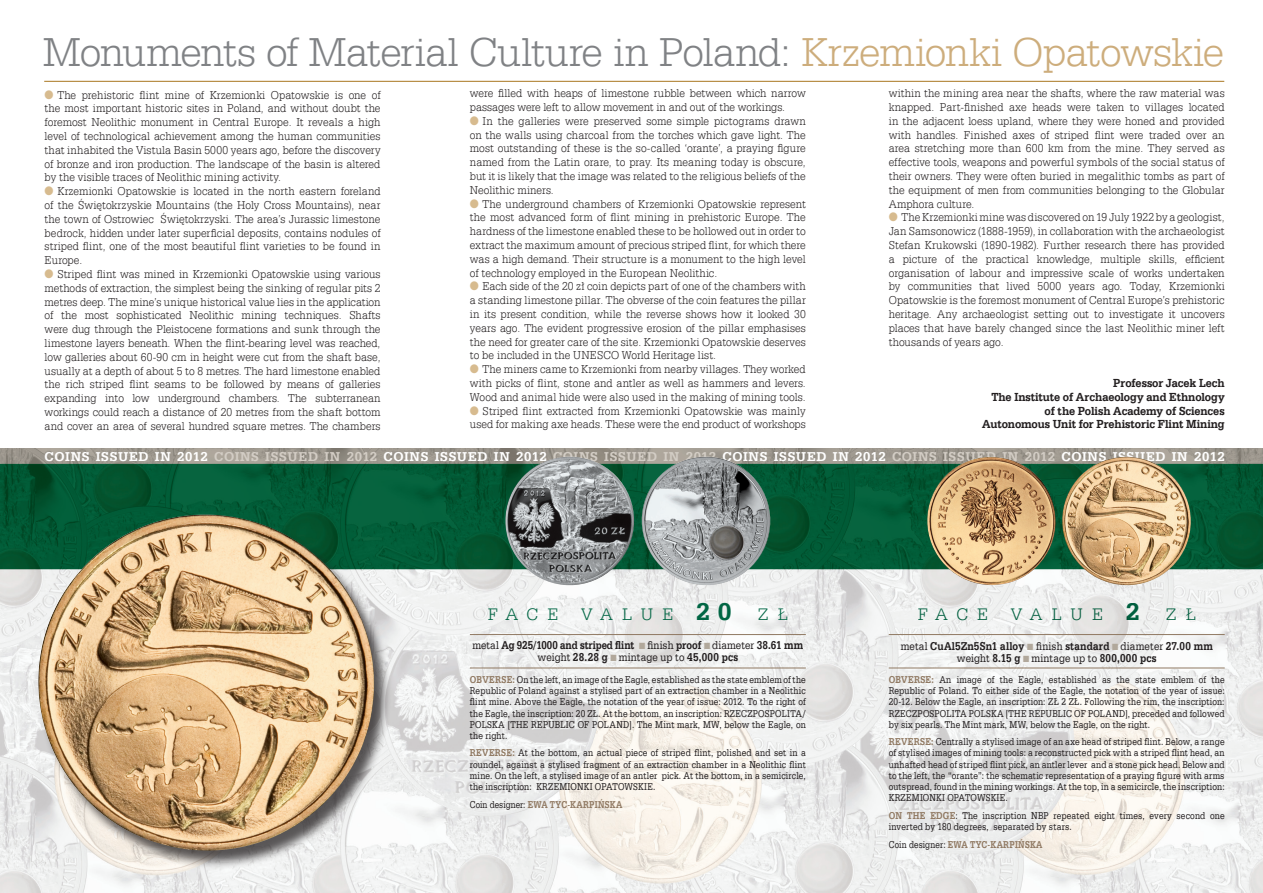
<style>
.page{position:relative;width:1263px;height:893px;background:#fff}
.page>*{position:absolute;margin:0;border:0;box-sizing:border-box;transform-origin:0 0}
.SERIA{font:43.5px "Serifa Lt EU";letter-spacing:-.025em;color:#808285}
.t1{font:18px "Serifa Lt EU";letter-spacing:.475em;color:#006543}
.t2{font:700 13.5px "Serifa EU";letter-spacing:.05em;color:#fff}
.Tekst_angielski{font:12.3px/13.8px "Serifa Lt EU";color:#231f20;text-align:justify;scale:.93 1}
.Tekst_angielski-2{font:700 12.3px/13.8px "Serifa EU";letter-spacing:-.005em;color:#231f20;text-align:right;scale:.93 1}
.t3{font:700 12px/12px "Serifa EU";letter-spacing:.01em;color:#231f20;text-align:center;scale:.83 1}
.t4{font:700 12px/12px "Serifa EU";letter-spacing:.01em;color:#231f20;text-align:center;scale:.85 1}
.AKAPIT_opis_monet{font:10.5px/11.2px "Serifa EU";letter-spacing:.015em;color:#231f20;text-align:justify;scale:.83 1}
.AKAPIT_opis_monet-2{font:700 10.5px "Serifa EU";letter-spacing:.035em;color:#907962;scale:.8 1}
.s1{color:#cdad7c}
.s2{color:#d7bb8f}
.s3{color:#d3cdc5}
.s4{font-family:"Serifa EU";font-weight:700;font-size:25.5px}
.s5{font-weight:400}
.s6{color:#b1a89b}
.s7{font-weight:700;color:#907962}
.s8{font-weight:400;color:#231f20}
</style>
<div class="page">
<img style="left:0;top:449px;width:1263px;height:444px">
<hr style="left:44px;top:81px;width:1180px;height:1px;background:#b38639">
<img style="left:925px;top:457px;width:132px;height:130px">
<img style="left:1060px;top:457px;width:132px;height:130px">
<img style="left:504px;top:457px;width:132px;height:130px">
<img style="left:640px;top:457px;width:132px;height:130px">
<div style="left:38px;top:516px;width:354px;height:354px;background:#231f20;opacity:.75"></div>
<img style="left:34px;top:515px;width:344px;height:340px">
<hr style="left:889px;top:634px;width:336px;height:1px;background:#907962">
<hr style="left:889px;top:668px;width:336px;height:1px;background:#907962">
<hr style="left:470px;top:634px;width:336px;height:1px;background:#907962">
<hr style="left:470px;top:668px;width:336px;height:1px;background:#907962">
<p class="SERIA" style="left:43px;top:27px;width:1183px">Monuments of Material Culture in Poland: <span class="s1">Krzemionki Opatowskie</span></p>
<p class="Tekst_angielski" style="left:45px;top:88px;width:363px"><span class="s2">●</span> The prehistoric flint mine of Krzemionki Opatowskie is one of the most important historic sites in Poland, and without doubt the foremost Neolithic monument in Central Europe. It reveals a high level of technological achievement among the human communities that inhabited the Vistula Basin 5000 years ago, before the discovery of bronze and iron production. The landscape of the basin is altered by the visible traces of Neolithic mining activity.</p>
<p class="Tekst_angielski" style="left:45px;top:184px;width:363px"><span class="s2">●</span> Krzemionki Opatowskie is located in the north eastern foreland of the Świętokrzyskie Mountains (the Holy Cross Mountains), near the town of Ostrowiec Świętokrzyski. The area’s Jurassic limestone bedrock, hidden under later superficial deposits, contains nodules of striped flint, one of the most beautiful flint varieties to be found in Europe.</p>
<p class="Tekst_angielski" style="left:45px;top:267px;width:363px"><span class="s2">●</span> Striped flint was mined in Krzemionki Opatowskie using various methods of extraction, the simplest being the sinking of regular pits 2 metres deep. The mine’s unique historical value lies in the application of the most sophisticated Neolithic mining techniques. Shafts were dug through the Pleistocene formations and sunk through the limestone layers beneath. When the flint-bearing level was reached, low galleries about 60-90 cm in height were cut from the shaft base, usually at a depth of about 5 to 8 metres. The hard limestone enabled the rich striped flint seams to be followed by means of galleries expanding into low underground chambers. The subterranean workings could reach a distance of 20 metres from the shaft bottom and cover an area of several hundred square metres. The chambers</p>
<p class="Tekst_angielski" style="left:470px;top:86px;width:363px">were filled with heaps of limestone rubble between which narrow passages were left to allow movement in and out of the workings.</p>
<p class="Tekst_angielski" style="left:470px;top:114px;width:363px"><span class="s2">●</span> In the galleries were preserved some simple pictograms drawn on the walls using charcoal from the torches which gave light. The most outstanding of these is the so-called ‘orante’, a praying figure named from the Latin orare, to pray. Its meaning today is obscure, but it is likely that the image was related to the religious beliefs of the Neolithic miners.</p>
<p class="Tekst_angielski" style="left:470px;top:197px;width:363px"><span class="s2">●</span> The underground chambers of Krzemionki Opatowskie represent the most advanced form of flint mining in prehistoric Europe. The hardness of the limestone enabled these to be hollowed out in order to extract the maximum amount of precious striped flint, for which there was a high demand. Their structure is a monument to the high level of technology employed in the European Neolithic.</p>
<p class="Tekst_angielski" style="left:470px;top:279px;width:363px"><span class="s2">●</span> Each side of the 20 zł coin depicts part of one of the chambers with a standing limestone pillar. The obverse of the coin features the pillar in its present condition, while the reverse shows how it looked 30 years ago. The evident progressive erosion of the pillar emphasises the need for greater care of the site. Krzemionki Opatowskie deserves to be included in the UNESCO World Heritage list.</p>
<p class="Tekst_angielski" style="left:470px;top:362px;width:363px"><span class="s2">●</span> The miners came to Krzemionki from nearby villages. They worked with picks of flint, stone and antler as well as hammers and levers.<br>Wood and animal hide were also used in the making of mining tools.</p>
<p class="Tekst_angielski" style="left:470px;top:404px;width:363px"><span class="s2">●</span> Striped flint extracted from Krzemionki Opatowskie was mainly used for making axe heads. These were the end product of workshops</p>
<p class="Tekst_angielski" style="left:889px;top:86px;width:363px">within the mining area near the shafts, where the raw material was knapped. Part-finished axe heads were taken to villages located in the adjacent loess upland, where they were honed and provided with handles. Finished axes of striped flint were traded over an area stretching more than 600 km from the mine. They served as effective tools, weapons and powerful symbols of the social status of their owners. They were often buried in megalithic tombs as part of the equipment of men from communities belonging to the Globular Amphora culture.</p>
<p class="Tekst_angielski" style="left:889px;top:210px;width:363px"><span class="s2">●</span> The Krzemionki mine was discovered on 19 July 1922 by a geologist, Jan Samsonowicz (1888-1959), in collaboration with the archaeologist Stefan Krukowski (1890-1982). Further research there has provided a picture of the practical knowledge, multiple skills, efficient organisation of labour and impressive scale of works undertaken by communities that lived 5000 years ago. Today, Krzemionki Opatowskie is the foremost monument of Central Europe’s prehistoric heritage. Any archaeologist setting out to investigate it uncovers places that have barely changed since the last Neolithic miner left thousands of years ago.</p>
<p class="Tekst_angielski-2" style="left:1113px;top:376px;width:121px">Professor Jacek Lech</p>
<p class="Tekst_angielski-2" style="left:991px;top:390px;width:252px">The Institute of Archaeology and Ethnology of the Polish Academy of Sciences</p>
<p class="Tekst_angielski-2" style="left:982px;top:418px;width:262px">Autonomous Unit for Prehistoric Flint Mining</p>
<p class="t2" style="left:45px;top:448px;width:1181px">COINS ISSUED IN 2012 <span class="s3">COINS ISSUED IN 2012</span> COINS ISSUED IN 2012 <span class="s3">COINS ISSUED IN 2012</span> COINS ISSUED IN 2012 <span class="s3">COINS ISSUED IN 2012</span> COINS ISSUED IN 2012</p>
<p class="t1" style="left:488px;top:604px;width:72px">FACE</p>
<p class="t1" style="left:581px;top:604px;width:152px">VALUE <span class="s4">20</span></p>
<p class="t1" style="left:758px;top:604px;width:31px">Z Ł</p>
<h2 class="t1" style="left:917px;top:604px;width:72px">FACE</h2>
<h2 class="t1" style="left:1011px;top:604px;width:130px">VALUE <span class="s4">2</span></h2>
<h2 class="t1" style="left:1166px;top:604px;width:31px">Z Ł</h2>
<p class="t3" style="left:472px;top:639px;width:400px"><span class="s5">metal</span> Ag 925/1000 and striped flint <span class="s6">■</span> <span class="s5">finish</span> proof <span class="s6">■</span> <span class="s5">diameter</span> 38.61 mm <span class="s5">weight</span> 28.28 g <span class="s6">■</span> <span class="s5">mintage up to</span> 45,000 pcs</p>
<p class="AKAPIT_opis_monet" style="left:470px;top:674px;width:406px"><span class="s7">OBVERSE:</span> On the left, an image of the Eagle, established as the state emblem of the Republic of Poland against a stylised part of an extraction chamber in a Neolithic flint mine. Above the Eagle, the notation of the year of issue: 2012. To the right of the Eagle, the inscription: 20 ZŁ. At the bottom, an inscription: RZECZPOSPOLITA/ POLSKA [THE REPUBLIC OF POLAND]. The Mint mark, MW, below the Eagle, on the right.</p>
<p class="AKAPIT_opis_monet" style="left:470px;top:747px;width:406px"><span class="s7">REVERSE:</span> At the bottom, an actual piece of striped flint, polished and set in a roundel, against a stylised fragment of an extraction chamber in a Neolithic flint mine. On the left, a stylised image of an antler pick. At the bottom, in a semicircle, the inscription: KRZEMIONKI OPATOWSKIE.</p>
<p class="AKAPIT_opis_monet-2" style="left:470px;top:798px;width:192px"><span class="s8">Coin designer:</span> EWA TYC-KARPIŃSKA</p>
<p class="t4" style="left:901px;top:640px;width:369px"><span class="s5">metal</span> CuAl5Zn5Sn1 alloy <span class="s6">■</span> <span class="s5">finish</span> standard <span class="s6">■</span> <span class="s5">diameter</span> 27.00 mm <span class="s5">weight</span> 8.15 g <span class="s6">■</span> <span class="s5">mintage up to</span> 800,000 pcs</p>
<p class="AKAPIT_opis_monet" style="left:889px;top:674px;width:406px"><span class="s7">OBVERSE:</span> An image of the Eagle, established as the state emblem of the Republic of Poland. To either side of the Eagle, the notation of the year of issue:<br>20-12. Below the Eagle, an inscription: ZŁ 2 ZŁ. Following the rim, the inscription:<br>RZECZPOSPOLITA POLSKA [THE REPUBLIC OF POLAND], preceded and followed by six pearls. The Mint mark, MW, below the Eagle, on the right.</p>
<p class="AKAPIT_opis_monet" style="left:889px;top:736px;width:406px"><span class="s7">REVERSE:</span> Centrally a stylised image of an axe head of striped flint. Below, a range of stylised images of mining tools: a reconstructed pick with a striped flint head, an unhafted head of striped flint pick, an antler lever and a stone pick head. Below and to the left, the “orante”: the schematic representation of a praying figure with arms outspread, found in the mining workings. At the top, in a semicircle, the inscription:<br>KRZEMIONKI OPATOWSKIE.</p>
<p class="AKAPIT_opis_monet" style="left:889px;top:810px;width:406px"><span class="s7">ON THE EDGE</span>: The inscription NBP repeated eight times, every second one inverted by 180 degrees, separated by stars.</p>
<p class="AKAPIT_opis_monet-2" style="left:889px;top:838px;width:194px"><span class="s8">Coin designer:</span> EWA TYC-KARPIŃSKA</p>
</div>
